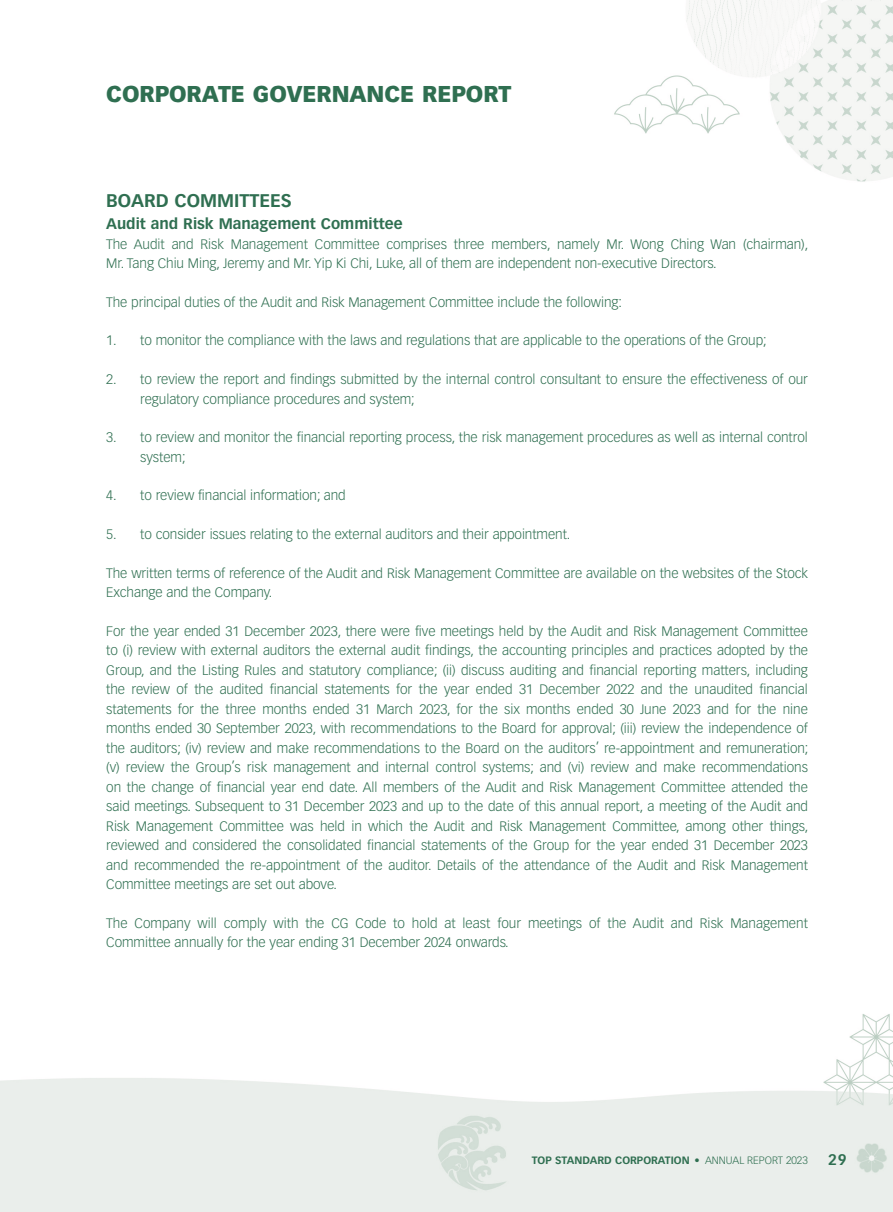
<style>
.page{position:relative;width:893px;height:1212px;background:#fff}
.page>*{position:absolute;margin:0;border:0;box-sizing:border-box;transform-origin:0 0}
.t1{font:900 22.5px "Vectora LT Std";letter-spacing:-.005em;color:#2f6f51}
.t2{font:700 18px "Vectora LT Std";color:#2f6f51}
.t3{font:700 15px "Vectora LT Std";color:#2f6f51}
.t4{font:300 13.5px/19.5px "Vectora LT Std";letter-spacing:-.005em;color:#2f6f51}
.t5{font:700 10.5px "Vectora LT Std";color:#2f6f51}
.s1{font-weight:300}
</style>
<div class="page">
<img style="left:0;top:0;width:893px;height:1212px">
<h1 class="t1" style="left:106px;top:80px;width:407px">CORPORATE GOVERNANCE REPORT</h1>
<h2 class="t2" style="left:106px;top:190px;width:187px">BOARD COMMITTEES</h2>
<p class="t3" style="left:106px;top:215px;width:298px">Audit and Risk Management Committee</p>
<p class="t4" style="left:106px;top:234px;width:703px">The Audit and Risk Management Committee comprises three members, namely Mr. Wong Ching Wan (chairman),<br>Mr. Tang Chiu Ming, Jeremy and Mr. Yip Ki Chi, Luke, all of them are independent non-executive Directors.</p>
<p class="t4" style="left:106px;top:292px;width:517px">The principal duties of the Audit and Risk Management Committee include the following:</p>
<p class="t4" style="left:106px;top:331px;width:662px">1. to monitor the compliance with the laws and regulations that are applicable to the operations of the Group;</p>
<p class="t4" style="left:140px;top:370px;width:669px;text-indent:-34px">2. to review the report and findings submitted by the internal control consultant to ensure the effectiveness of our regulatory compliance procedures and system;</p>
<p class="t4" style="left:140px;top:428px;width:669px;text-indent:-34px">3. to review and monitor the financial reporting process, the risk management procedures as well as internal control system;</p>
<p class="t4" style="left:106px;top:486px;width:241px">4. to review financial information; and</p>
<p class="t4" style="left:106px;top:524px;width:466px">5. to consider issues relating to the external auditors and their appointment.</p>
<p class="t4" style="left:106px;top:563px;width:703px">The written terms of reference of the Audit and Risk Management Committee are available on the websites of the Stock<br>Exchange and the Company.</p>
<p class="t4" style="left:106px;top:621px;width:704px;text-align:justify">For the year ended 31 December 2023, there were five meetings held by the Audit and Risk Management Committee to (i) review with external auditors the external audit findings, the accounting principles and practices adopted by the Group, and the Listing Rules and statutory compliance; (ii) discuss auditing and financial reporting matters, including the review of the audited financial statements for the year ended 31 December 2022 and the unaudited financial statements for the three months ended 31 March 2023, for the six months ended 30 June 2023 and for the nine months ended 30 September 2023, with recommendations to the Board for approval; (iii) review the independence of the auditors; (iv) review and make recommendations to the Board on the auditors’ re-appointment and remuneration; (v) review the Group’s risk management and internal control systems; and (vi) review and make recommendations on the change of financial year end date. All members of the Audit and Risk Management Committee attended the said meetings. Subsequent to 31 December 2023 and up to the date of this annual report, a meeting of the Audit and Risk Management Committee was held in which the Audit and Risk Management Committee, among other things, reviewed and considered the consolidated financial statements of the Group for the year ended 31 December 2023 and recommended the re-appointment of the auditor. Details of the attendance of the Audit and Risk Management Committee meetings are set out above.</p>
<p class="t4" style="left:106px;top:913px;width:703px">The Company will comply with the CG Code to hold at least four meetings of the Audit and Risk Management<br>Committee annually for the year ending 31 December 2024 onwards.</p>
<p class="t5" style="left:532px;top:1154px;width:277px">TOP STANDARD CORPORATION <span class="s1">• ANNUAL REPORT 2023</span></p>
<p class="t3" style="left:828px;top:1150px;width:20px">29</p>
</div>
